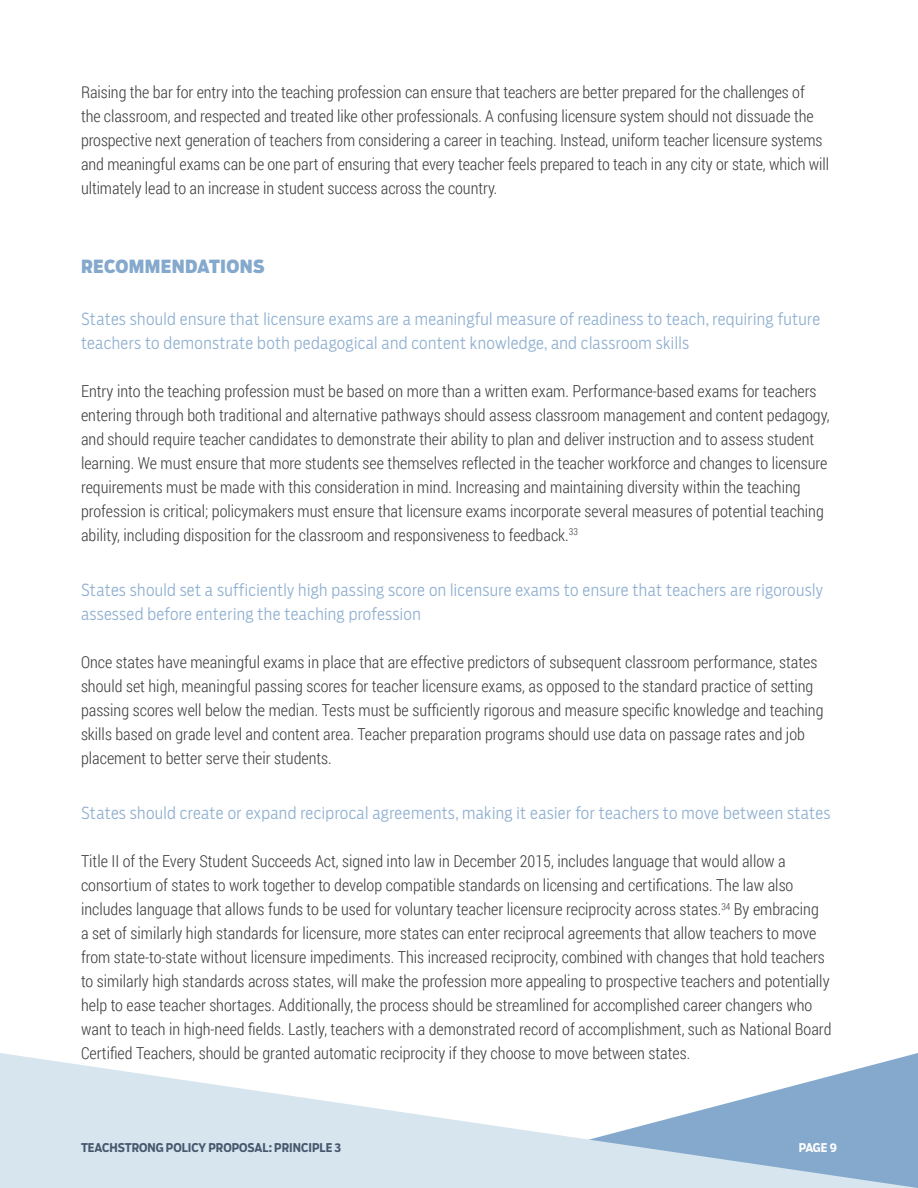
<style>
.page{position:relative;width:918px;height:1188px;background:#fff}
.page>*{position:absolute;margin:0;border:0;box-sizing:border-box;transform-origin:0 0}
.t1{font:900 18px "Boomer Cond";letter-spacing:.02em;color:#84a9cd}
.t2{font:300 16.5px/24px "Roboto Condensed";color:#3e3e3f}
.t3{font:300 16.5px/24px "Boomer Cond";letter-spacing:.02em;color:#90b0d1}
.t4{font:700 12px "Boomer Cond";color:#48576e}
.t5{font:700 12px "Boomer Cond";color:#fff}
</style>
<div class="page">
<svg style="left:0;top:1053px;width:918px;height:135px;fill:#d7e5ee"></svg>
<p class="t2" style="left:81px;top:80px;width:750px">Raising the bar for entry into the teaching profession can ensure that teachers are better prepared for the challenges of<br>the classroom, and respected and treated like other professionals. A confusing licensure system should not dissuade the prospective next generation of teachers from considering a career in teaching. Instead, uniform teacher licensure systems and meaningful exams can be one part of ensuring that every teacher feels prepared to teach in any city or state, which will ultimately lead to an increase in student success across the country.</p>
<p class="t1" style="left:81px;top:255px;width:185px">RECOMMENDATIONS</p>
<p class="t3" style="left:81px;top:307px;width:741px">States should ensure that licensure exams are a meaningful measure of readiness to teach, requiring future teachers to demonstrate both pedagogical and content knowledge, and classroom skills</p>
<p class="t2" style="left:81px;top:378px;width:750px">Entry into the teaching profession must be based on more than a written exam. Performance-based exams for teachers entering through both traditional and alternative pathways should assess classroom management and content pedagogy, and should require teacher candidates to demonstrate their ability to plan and deliver instruction and to assess student learning. We must ensure that more students see themselves reflected in the teacher workforce and changes to licensure requirements must be made with this consideration in mind. Increasing and maintaining diversity within the teaching profession is critical; policymakers must ensure that licensure exams incorporate several measures of potential teaching ability, including disposition for the classroom and responsiveness to feedback.<sup>33</sup></p>
<p class="t3" style="left:81px;top:578px;width:743px">States should set a sufficiently high passing score on licensure exams to ensure that teachers are rigorously assessed before entering the teaching profession</p>
<p class="t2" style="left:81px;top:650px;width:744px">Once states have meaningful exams in place that are effective predictors of subsequent classroom performance, states should set high, meaningful passing scores for teacher licensure exams, as opposed to the standard practice of setting passing scores well below the median. Tests must be sufficiently rigorous and measure specific knowledge and teaching skills based on grade level and content area. Teacher preparation programs should use data on passage rates and job placement to better serve their students.</p>
<p class="t3" style="left:81px;top:801px;width:751px">States should create or expand reciprocal agreements, making it easier for teachers to move between states</p>
<p class="t2" style="left:81px;top:849px;width:752px">Title II of the Every Student Succeeds Act, signed into law in December 2015, includes language that would allow a consortium of states to work together to develop compatible standards on licensing and certifications. The law also includes language that allows funds to be used for voluntary teacher licensure reciprocity across states.<sup>34</sup> By embracing<br>a set of similarly high standards for licensure, more states can enter reciprocal agreements that allow teachers to move from state-to-state without licensure impediments. This increased reciprocity, combined with changes that hold teachers to similarly high standards across states, will make the profession more appealing to prospective teachers and potentially help to ease teacher shortages. Additionally, the process should be streamlined for accomplished career changers who want to teach in high-need fields. Lastly, teachers with a demonstrated record of accomplishment, such as National Board Certified Teachers, should be granted automatic reciprocity if they choose to move between states.</p>
<p class="t4" style="left:81px;top:1140px;width:262px">TEACHSTRONG POLICY PROPOSAL: PRINCIPLE 3</p>
<p class="t5" style="left:799px;top:1140px;width:40px">PAGE 9</p>
</div>
